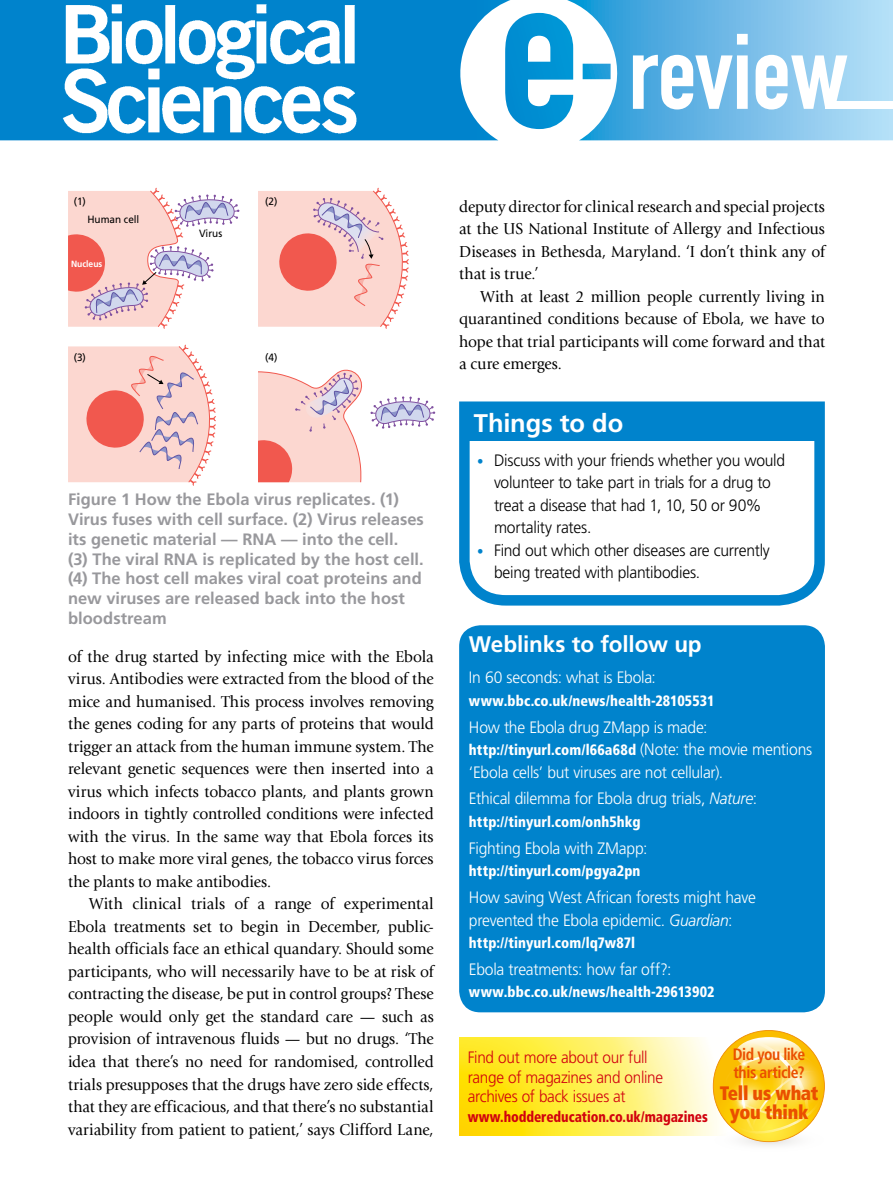
<style>
.page{position:relative;width:893px;height:1191px;background:#fff}
.page>*{position:absolute;margin:0;border:0;box-sizing:border-box;transform-origin:0 0}
.t1{font:105.3px "DIN Engschrift Std";color:#fff}
.t2{font:700 25.5px "Frutiger LT Std";letter-spacing:-.005em;color:#fff}
.t3{font:700 22.5px "Frutiger LT Std";letter-spacing:-.01em;color:#fff}
.t4{font:900 condensed 19.5px/19.5px "Frutiger LT Std";letter-spacing:-.015em;color:#ea4f00;text-align:center;scale:.95 1}
.t5{font:16.5px/22.5px "Giovanni Std";letter-spacing:-.005em;color:#000;text-align:justify;scale:.95 1}
.t6{font:300 16.5px/26.7px "Frutiger LT Std";letter-spacing:-.015em;color:#fff;scale:.95 1}
.t7{font:700 16.5px/19.8px "Frutiger LT Std";color:#98989c}
.t8{font:300 16.5px/22.5px "Frutiger LT Std";letter-spacing:-.015em;color:#000;scale:.95 1}
.t9{font:300 16.5px/19.5px "Frutiger LT Std";letter-spacing:-.02em;color:#d1010e;scale:.93 1}
.t10{font:700 condensed 16.5px/17.9px "Frutiger LT Std";letter-spacing:-.025em;color:#ea4f00;scale:.95 1}
.t11{font:900 condensed 15px "Frutiger LT Std";letter-spacing:.005em;color:#fff;scale:.95 1}
.t12{font:900 condensed 15px "Frutiger LT Std";letter-spacing:-.005em;color:#d1010e;scale:.9 1}
.t13{font:10.5px "Frutiger LT Std";color:#000;scale:.95 1}
.t14{font:700 9px "Frutiger LT Std";color:#fff;scale:.95 1}
.s1{font-size:13.5px;color:#0083cc}
.s2{font-weight:300;font-stretch:normal;font-size:16.5px}
.s3{font-style:italic}
</style>
<div class="page">
<svg style="left:258px;top:370px;width:177px;height:113px"></svg>
<svg style="left:68px;top:187px;width:171px;height:142px"></svg>
<svg style="left:68px;top:344px;width:148px;height:142px;background:#f6c6c1"></svg>
<svg style="left:258px;top:187px;width:151px;height:142px;background:#f6c7c3"></svg>
<svg style="left:567px;top:0;width:326px;height:140px;background:#81c3ea"></svg>
<svg style="left:0;top:0;width:510px;height:140px"></svg>
<svg style="left:505px;top:13px;width:68px;height:116px"></svg>
<div style="left:825px;top:101px;width:68px;height:8px;background:#fff"></div>
<img style="left:61px;top:0;width:297px;height:141px">
<svg style="left:459px;top:1037px;width:254px;height:98px;background:#ffee60"></svg>
<svg style="left:713px;top:1030px;width:112px;height:116px"></svg>
<svg style="left:459px;top:401px;width:366px;height:205px"></svg>
<div style="left:465px;top:411px;width:353px;height:30px;background:#0083cc"></div>
<div style="left:459px;top:625px;width:366px;height:387px;background:#0083cc;border-radius:21px"></div>
<h1 class="t1" style="left:628px;top:10px;width:221px">review</h1>
<p class="t13" style="left:74px;top:195px;width:14px">(1)</p>
<p class="t13" style="left:265px;top:195px;width:14px">(2)</p>
<p class="t13" style="left:87px;top:213px;width:56px">Human cell</p>
<p class="t14" style="left:71px;top:259px;width:34px">Nucleus</p>
<p class="t13" style="left:199px;top:228px;width:26px">Virus</p>
<p class="t13" style="left:74px;top:351px;width:14px">(3)</p>
<p class="t13" style="left:265px;top:351px;width:14px">(4)</p>
<p class="t7" style="left:68px;top:490px;width:357px">Figure 1 How the Ebola virus replicates. (1)<br>Virus fuses with cell surface. (2) Virus releases its genetic material — RNA — into the cell.<br>(3) The viral RNA is replicated by the host cell. (4) The host cell makes viral coat proteins and new viruses are released back into the host bloodstream</p>
<p class="t5" style="left:68px;top:645px;width:386px">of the drug started by infecting mice with the Ebola virus. Antibodies were extracted from the blood of the mice and humanised. This process involves removing the genes coding for any parts of proteins that would trigger an attack from the human immune system. The relevant genetic sequences were then inserted into a virus which infects tobacco plants, and plants grown indoors in tightly controlled conditions were infected with the virus. In the same way that Ebola forces its host to make more viral genes, the tobacco virus forces the plants to make antibodies.</p>
<p class="t5" style="left:68px;top:893px;width:386px;text-indent:21px">With clinical trials of a range of experimental Ebola treatments set to begin in December, public&shy;health officials face an ethical quandary. Should some participants, who will necessarily have to be at risk of contracting the disease, be put in control groups? These people would only get the standard care — such as provision of intravenous fluids — but no drugs. ‘The idea that there’s no need for randomised, controlled trials presupposes that the drugs have zero side effects, that they are efficacious, and that there’s no substantial variability from patient to patient,’ says Clifford Lane,</p>
<p class="t5" style="left:459px;top:195px;width:386px">deputy director for clinical research and special projects at the US National Institute of Allergy and Infectious Diseases in Bethesda, Maryland. ‘I don’t think any of that is true.’</p>
<p class="t5" style="left:459px;top:285px;width:386px;text-indent:21px">With at least 2 million people currently living in quarantined conditions because of Ebola, we have to hope that trial participants will come forward and that a cure emerges.</p>
<h2 class="t2" style="left:474px;top:408px;width:151px">Things to do</h2>
<p class="t8" style="left:494px;top:449px;width:308px;text-indent:-17px"><span class="s1">•</span> Discuss with your friends whether you would volunteer to take part in trials for a drug to treat a disease that had 1, 10, 50 or 90% mortality rates.</p>
<p class="t8" style="left:494px;top:539px;width:292px;text-indent:-17px"><span class="s1">•</span> Find out which other diseases are currently being treated with plantibodies.</p>
<h3 class="t3" style="left:469px;top:631px;width:234px">Weblinks to follow up</h3>
<p class="t6" style="left:469px;top:664px;width:198px">In 60 seconds: what is Ebola:</p>
<p class="t11" style="left:469px;top:691px;width:260px">www.bbc.co.uk/news/health-28105531</p>
<p class="t6" style="left:469px;top:714px;width:253px">How the Ebola drug ZMapp is made:</p>
<p class="t11" style="left:469px;top:741px;width:363px">http://tinyurl.com/l66a68d <span class="s2">(Note: the movie mentions</span></p>
<p class="t6" style="left:469px;top:759px;width:305px">‘Ebola cells’ but viruses are not cellular).<br>Ethical dilemma for Ebola drug trials, <span class="s3">Nature</span>:</p>
<p class="t11" style="left:469px;top:812px;width:182px">http://tinyurl.com/onh5hkg</p>
<p class="t6" style="left:469px;top:835px;width:189px">Fighting Ebola with ZMapp:</p>
<p class="t11" style="left:469px;top:862px;width:182px">http://tinyurl.com/pgya2pn</p>
<p class="t6" style="left:469px;top:886px;width:303px;line-height:22.5px">How saving West African forests might have prevented the Ebola epidemic. <span class="s3">Guardian</span>:</p>
<p class="t11" style="left:469px;top:933px;width:176px">http://tinyurl.com/lq7w87l</p>
<p class="t6" style="left:469px;top:956px;width:215px">Ebola treatments: how far off?:</p>
<p class="t11" style="left:469px;top:983px;width:260px">www.bbc.co.uk/news/health-29613902</p>
<p class="t9" style="left:468px;top:1048px;width:212px">Find out more about our full range of magazines and online archives of back issues at</p>
<p class="t12" style="left:468px;top:1107px;width:268px">www.hoddereducation.co.uk/magazines</p>
<p class="t10" style="left:733px;top:1045px;width:78px">Did you like this article?</p>
<p class="t4" style="left:720px;top:1083px;width:106px">Tell us what you think</p>
</div>
